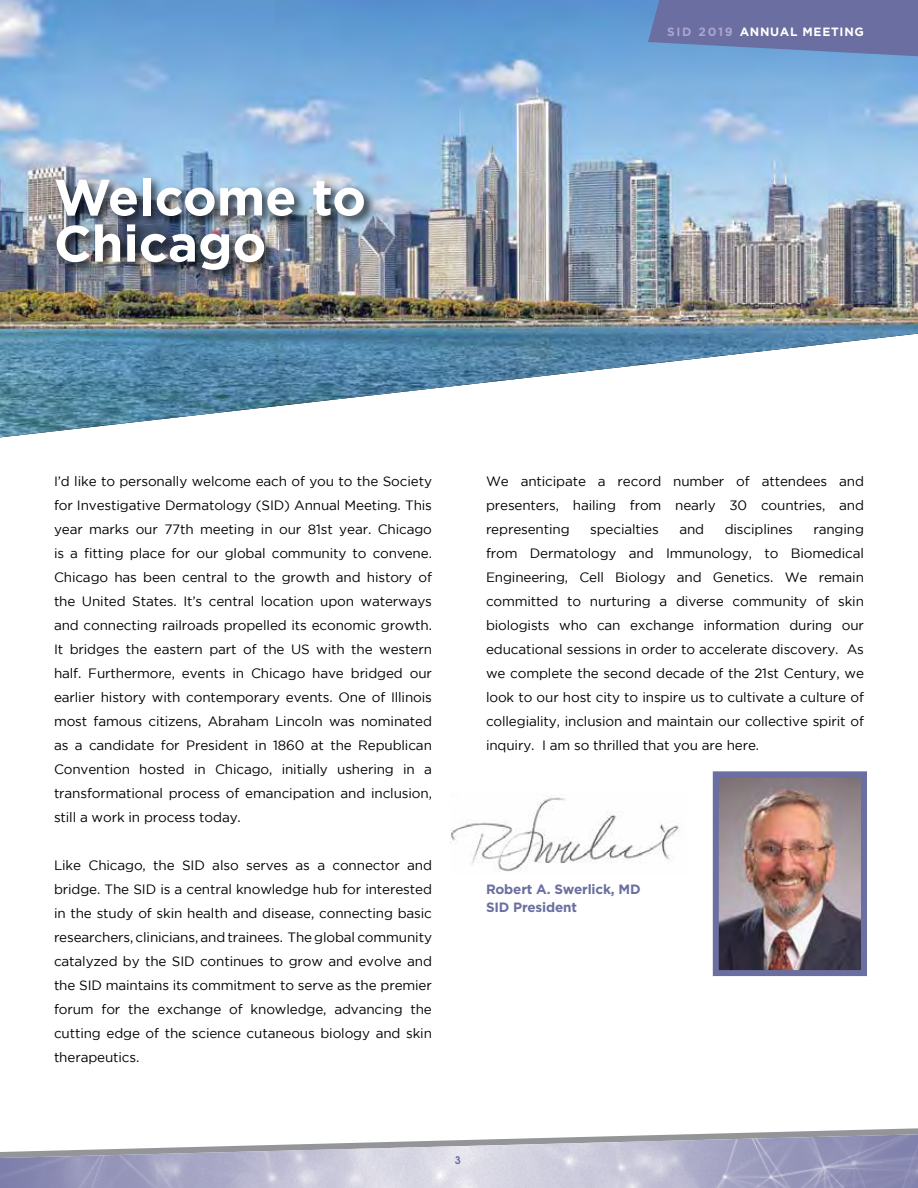
<style>
.page{position:relative;width:918px;height:1188px;background:#fff}
.page>*{position:absolute;margin:0;border:0;box-sizing:border-box;transform-origin:0 0}
.t1{font:700 51px/46.2px "Gotham";color:#fff}
.t2{font:13.5px/24px "Gotham";letter-spacing:-.01em;color:#000;text-align:justify}
.t3{font:700 13.5px/18px "Gotham";letter-spacing:-.01em;color:#6a6ea0}
.t4{font:700 12px "Gotham";letter-spacing:.06em;color:#fff}
.t5{font:600 10.5px "Avant Garde";color:#6a6ea0}
.s1{color:#aba4d1}
</style>
<div class="page">
<img style="left:450px;top:795px;width:229px;height:76px">
<img style="left:0;top:0;width:918px;height:437px">
<div style="left:53px;top:175px;width:324px;height:108px;background:#000;opacity:.75"></div>
<img style="left:720px;top:778px;width:140px;height:191px">
<div style="left:713px;top:771px;width:154px;height:205px;border:6px solid #6a6ea0"></div>
<svg style="left:702px;top:1128px;width:216px;height:6px"></svg>
<img style="left:0;top:1134px;width:918px;height:54px">
<svg style="left:648px;top:0;width:270px;height:57px;background:#6a76a8"></svg>
<h1 class="t1" style="left:54px;top:173px;width:314px">Welcome to<br>Chicago</h1>
<p class="t4" style="left:667px;top:25px;width:198px"><span class="s1">SID 2019</span> ANNUAL MEETING</p>
<p class="t2" style="left:54px;top:469px;width:380px">I’d like to personally welcome each of you to the Society for Investigative Dermatology (SID) Annual Meeting. This year marks our 77th meeting in our 81st year. Chicago is a fitting place for our global community to convene.<br>Chicago has been central to the growth and history of the United States. It’s central location upon waterways and connecting railroads propelled its economic growth.<br>It bridges the eastern part of the US with the western half. Furthermore, events in Chicago have bridged our earlier history with contemporary events. One of Illinois most famous citizens, Abraham Lincoln was nominated as a candidate for President in 1860 at the Republican Convention hosted in Chicago, initially ushering in a transformational process of emancipation and inclusion, still a work in process today.</p>
<p class="t2" style="left:54px;top:853px;width:380px">Like Chicago, the SID also serves as a connector and bridge. The SID is a central knowledge hub for interested in the study of skin health and disease, connecting basic researchers, clinicians, and trainees. The global community catalyzed by the SID continues to grow and evolve and the SID maintains its commitment to serve as the premier forum for the exchange of knowledge, advancing the cutting edge of the science cutaneous biology and skin therapeutics.</p>
<p class="t2" style="left:486px;top:469px;width:380px">We anticipate a record number of attendees and presenters, hailing from nearly 30 countries, and representing</p>
<p class="t2" style="left:590px;top:517px;width:70px">specialties</p>
<p class="t2" style="left:679px;top:517px;width:26px">and</p>
<p class="t2" style="left:725px;top:517px;width:70px">disciplines</p>
<p class="t2" style="left:486px;top:517px;width:380px;text-indent:327px">ranging from Dermatology and Immunology, to Biomedical Engineering, Cell Biology and Genetics. We remain committed to nurturing a diverse community of skin biologists who can exchange information during our educational sessions in order to accelerate discovery. As we complete the second decade of the 21st Century, we look to our host city to inspire us to cultivate a culture of collegiality, inclusion and maintain our collective spirit of inquiry. I am so thrilled that you are here.</p>
<p class="t3" style="left:486px;top:880px;width:156px">Robert A. Swerlick, MD<br>SID President</p>
<p class="t5" style="left:455px;top:1153px;width:7px">3</p>
</div>
